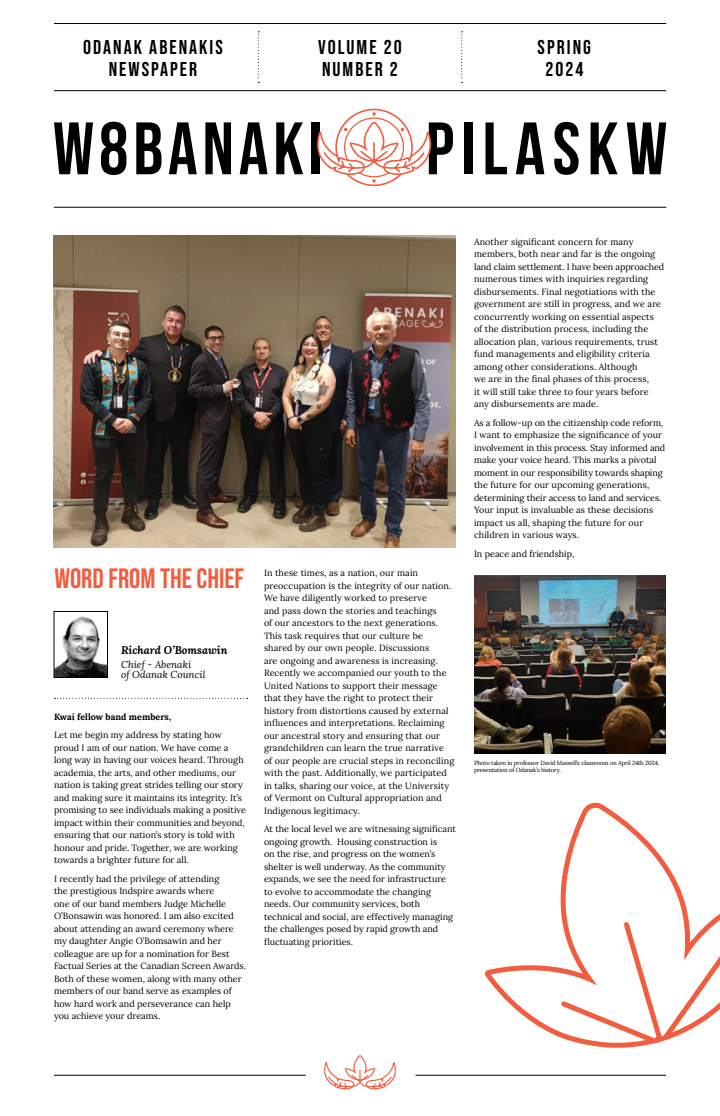
<style>
.page{position:relative;width:720px;height:1116px;background:#fff}
.page>*{position:absolute;margin:0;border:0;box-sizing:border-box;transform-origin:0 0}
.Titres{font:28px "Bebas Neue";color:#f15d3e}
.t1{font:20px/21.2px "Bebas Neue";letter-spacing:.1em;color:#000;text-align:center}
.Auteur{font:italic 700 11px "Lora";color:#000}
.Titre{font:italic 10px/10px "Lora";color:#000}
.Texte_courant{font:9px/12.5px "Lora";color:#000}
.Chapeau{font:700 9px "Lora";color:#000}
.Référence{font:6px/7px "Lora";letter-spacing:-.025em;color:#000}
</style>
<div class="page">
<hr style="left:54px;top:1075px;width:252px;height:1px;background:#000">
<hr style="left:416px;top:1075px;width:250px;height:1px;background:#000">
<svg style="left:324px;top:1055px;width:72px;height:35px"></svg>
<hr style="left:54px;top:23px;width:612px;height:1px;background:#000">
<svg style="left:258px;top:31px;width:1px;height:52px"></svg>
<svg style="left:461px;top:31px;width:2px;height:52px"></svg>
<hr style="left:54px;top:90px;width:612px;height:1px;background:#000">
<hr style="left:54px;top:207px;width:612px;height:1px;background:#000">
<svg style="left:54px;top:122px;width:39px;height:52px"></svg>
<svg style="left:101px;top:122px;width:25px;height:53px"></svg>
<svg style="left:136px;top:122px;width:25px;height:52px"></svg>
<svg style="left:169px;top:122px;width:28px;height:52px"></svg>
<svg style="left:205px;top:122px;width:26px;height:52px"></svg>
<svg style="left:240px;top:122px;width:28px;height:52px"></svg>
<svg style="left:276px;top:122px;width:27px;height:52px"></svg>
<div style="left:312px;top:122px;width:8px;height:52px;background:#000"></div>
<div style="left:464px;top:122px;width:8px;height:52px;background:#000"></div>
<svg style="left:486px;top:122px;width:21px;height:52px"></svg>
<svg style="left:516px;top:122px;width:28px;height:52px"></svg>
<svg style="left:554px;top:122px;width:25px;height:53px"></svg>
<svg style="left:591px;top:122px;width:27px;height:52px"></svg>
<svg style="left:627px;top:122px;width:39px;height:52px"></svg>
<div style="left:335px;top:109px;width:78px;height:77px;border:2px solid #f15d3e;border-radius:50%"></div>
<svg style="left:317px;top:112px;width:136px;height:71px"></svg>
<img style="left:54px;top:236px;width:402px;height:312px">
<svg style="left:484px;top:802px;width:236px;height:246px"></svg>
<svg style="left:557px;top:918px;width:163px;height:128px"></svg>
<svg style="left:54px;top:698px;width:194px;height:1px"></svg>
<img style="left:56px;top:616px;width:50px;height:60px">
<div style="left:54px;top:611px;width:54px;height:67px;border:1px solid #000"></div>
<img style="left:474px;top:576px;width:192px;height:178px">
<p class="t1" style="left:83px;top:37px;width:141px">ODANAK ABENAKIS<br>NEWSPAPER</p>
<p class="t1" style="left:538px;top:37px;width:55px">SPRING<br>2024</p>
<p class="t1" style="left:318px;top:37px;width:85px;text-align:left">VOLUME 20<br>NUMBER 2</p>
<p class="Titres" style="left:54px;top:563px;width:191px">WORD FROM THE CHIEF</p>
<p class="Auteur" style="left:121px;top:642px;width:108px">Richard O’Bomsawin</p>
<p class="Titre" style="left:121px;top:659px;width:86px">Chief - Abenaki<br>of Odanak Council</p>
<p class="Chapeau" style="left:54px;top:709px;width:119px">Kwai fellow band members,</p>
<p class="Texte_courant" style="left:54px;top:728px;width:193px">Let me begin my address by stating how proud I am of our nation. We have come a long way in having our voices heard. Through academia, the arts, and other mediums, our nation is taking great strides telling our story and making sure it maintains its integrity. It’s promising to see individuals making a positive impact within their communities and beyond, ensuring that our nation’s story is told with honour and pride. Together, we are working towards a brighter future for all.</p>
<p class="Texte_courant" style="left:54px;top:872px;width:193px">I recently had the privilege of attending<br>the prestigious Indspire awards where<br>one of our band members Judge Michelle O’Bonsawin was honored. I am also excited about attending an award ceremony where my daughter Angie O’Bomsawin and her colleague are up for a nomination for Best Factual Series at the Canadian Screen Awards.<br>Both of these women, along with many other members of our band serve as examples of how hard work and perseverance can help you achieve your dreams.</p>
<p class="Texte_courant" style="left:264px;top:566px;width:192px">In these times, as a nation, our main preoccupation is the integrity of our nation.<br>We have diligently worked to preserve<br>and pass down the stories and teachings<br>of our ancestors to the next generations.<br>This task requires that our culture be<br>shared by our own people. Discussions<br>are ongoing and awareness is increasing.<br>Recently we accompanied our youth to the United Nations to support their message that they have the right to protect their history from distortions caused by external influences and interpretations. Reclaiming our ancestral story and ensuring that our grandchildren can learn the true narrative of our people are crucial steps in reconciling with the past. Additionally, we participated in talks, sharing our voice, at the University of Vermont on Cultural appropriation and Indigenous legitimacy.</p>
<p class="Texte_courant" style="left:264px;top:822px;width:193px">At the local level we are witnessing significant ongoing growth. Housing construction is<br>on the rise, and progress on the women’s shelter is well underway. As the community expands, we see the need for infrastructure to evolve to accommodate the changing needs. Our community services, both technical and social, are effectively managing the challenges posed by rapid growth and fluctuating priorities.</p>
<p class="Texte_courant" style="left:474px;top:235px;width:192px">Another significant concern for many members, both near and far is the ongoing land claim settlement. I have been approached numerous times with inquiries regarding disbursements. Final negotiations with the government are still in progress, and we are concurrently working on essential aspects of the distribution process, including the allocation plan, various requirements, trust fund managements and eligibility criteria among other considerations. Although<br>we are in the final phases of this process,<br>it will still take three to four years before any disbursements are made.</p>
<p class="Texte_courant" style="left:474px;top:416px;width:193px">As a follow-up on the citizenship code reform, I want to emphasize the significance of your involvement in this process. Stay informed and make your voice heard. This marks a pivotal moment in our responsibility towards shaping the future for our upcoming generations, determining their access to land and services.<br>Your input is invaluable as these decisions impact us all, shaping the future for our children in various ways.</p>
<p class="Texte_courant" style="left:474px;top:547px;width:102px">In peace and friendship,</p>
<p class="Référence" style="left:474px;top:759px;width:187px">Photo taken in professor David Massell’s classroom on April 24th 2024, presentation of Odanak’s history.</p>
</div>
